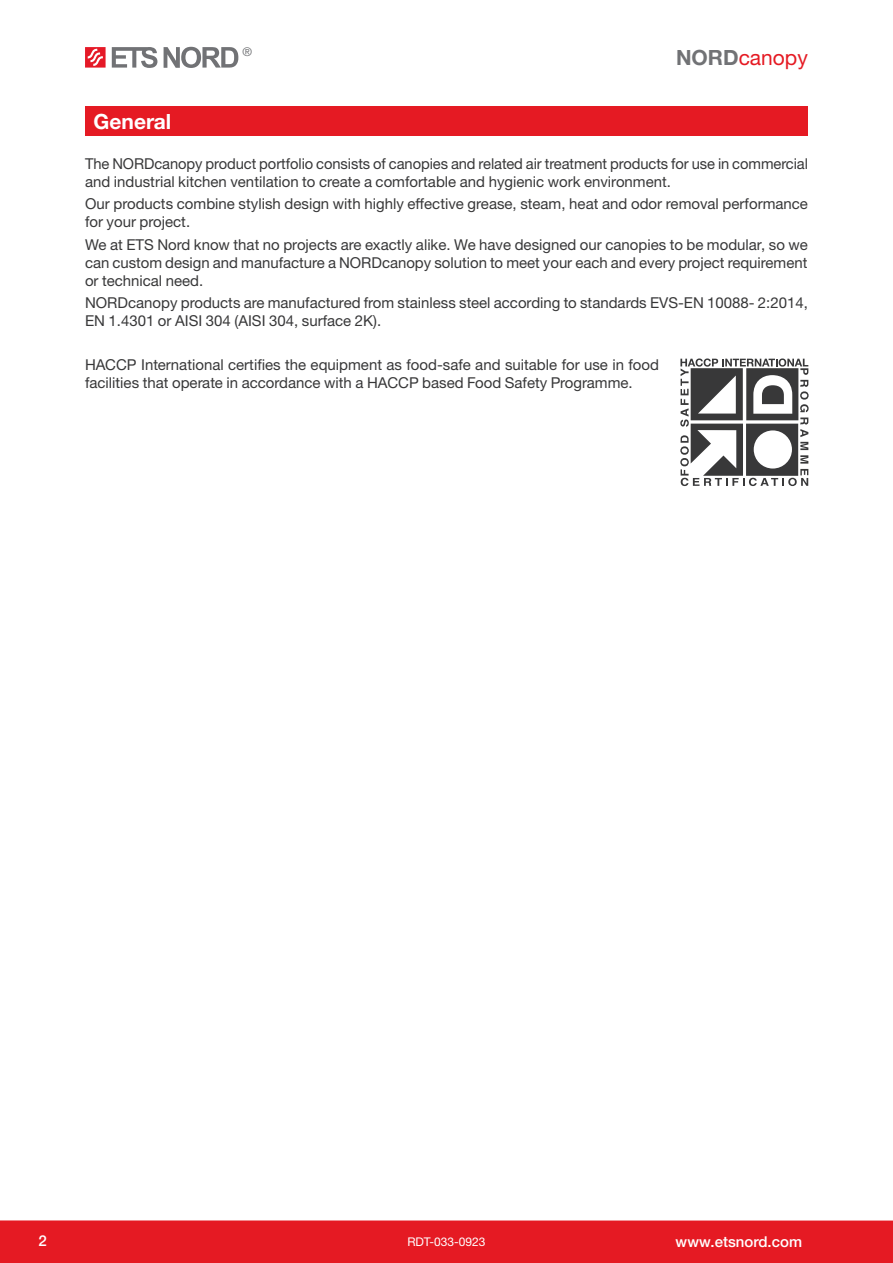
<style>
.page{position:relative;width:893px;height:1263px;background:#fff}
.page>*{position:absolute;margin:0;border:0;box-sizing:border-box;transform-origin:0 0}
.t1{font:21px "Helvetica Neue LTW1 G";color:#e51a23}
.Tootenimi{font:700 21px "Helvetica Neue LTW1 G";color:#fff}
.Tekst{font:15px/18px "Helvetica Neue LTW1 G";color:#383839}
.t2{font:500 15px "Helvetica Neue LTW1 G";color:#fff}
.t3{font:12px "Helvetica Neue LTW1 G";color:#fff}
.t4{font:12px "Helvetica Neue LTW1 G";color:#717275}
.s1{font-weight:700;color:#717275}
</style>
<div class="page">
<div style="left:0;top:1220px;width:893px;height:43px;background:#e51a23"></div>
<svg style="left:85px;top:47px;width:21px;height:21px"></svg>
<svg style="left:112px;top:47px;width:45px;height:21px"></svg>
<svg style="left:164px;top:47px;width:74px;height:21px"></svg>
<svg style="left:680px;top:358px;width:129px;height:128px"></svg>
<div style="left:85px;top:106px;width:723px;height:30px;background:#e51a23"></div>
<p class="Tootenimi" style="left:94px;top:108px;width:79px">General</p>
<p class="t4" style="left:242px;top:44px;width:11px">®</p>
<p class="t1" style="left:676px;top:44px;width:133px"><span class="s1">NORD</span>canopy</p>
<p class="Tekst" style="left:85px;top:155px;width:724px">The NORDcanopy product portfolio consists of canopies and related air treatment products for use in commercial and industrial kitchen ventilation to create a comfortable and hygienic work environment.</p>
<p class="Tekst" style="left:85px;top:195px;width:724px">Our products combine stylish design with highly effective grease, steam, heat and odor removal performance for your project.</p>
<p class="Tekst" style="left:85px;top:235px;width:724px;text-align:justify">We at ETS Nord know that no projects are exactly alike. We have designed our canopies to be modular, so we can custom design and manufacture a NORDcanopy solution to meet your each and every project requirement or technical need.</p>
<p class="Tekst" style="left:85px;top:293px;width:724px">NORDcanopy products are manufactured from stainless steel according to standards EVS-EN 10088- 2:2014,<br>EN 1.4301 or AISI 304 (AISI 304, surface 2K).</p>
<p class="Tekst" style="left:85px;top:356px;width:575px">HACCP International certifies the equipment as food-safe and suitable for use in food facilities that operate in accordance with a HACCP based Food Safety Programme.</p>
<p class="t2" style="left:38px;top:1232px;width:10px">2</p>
<p class="t3" style="left:407px;top:1234px;width:80px">RDT-033-0923</p>
<p class="t2" style="left:676px;top:1233px;width:128px">www.etsnord.com</p>
</div>
